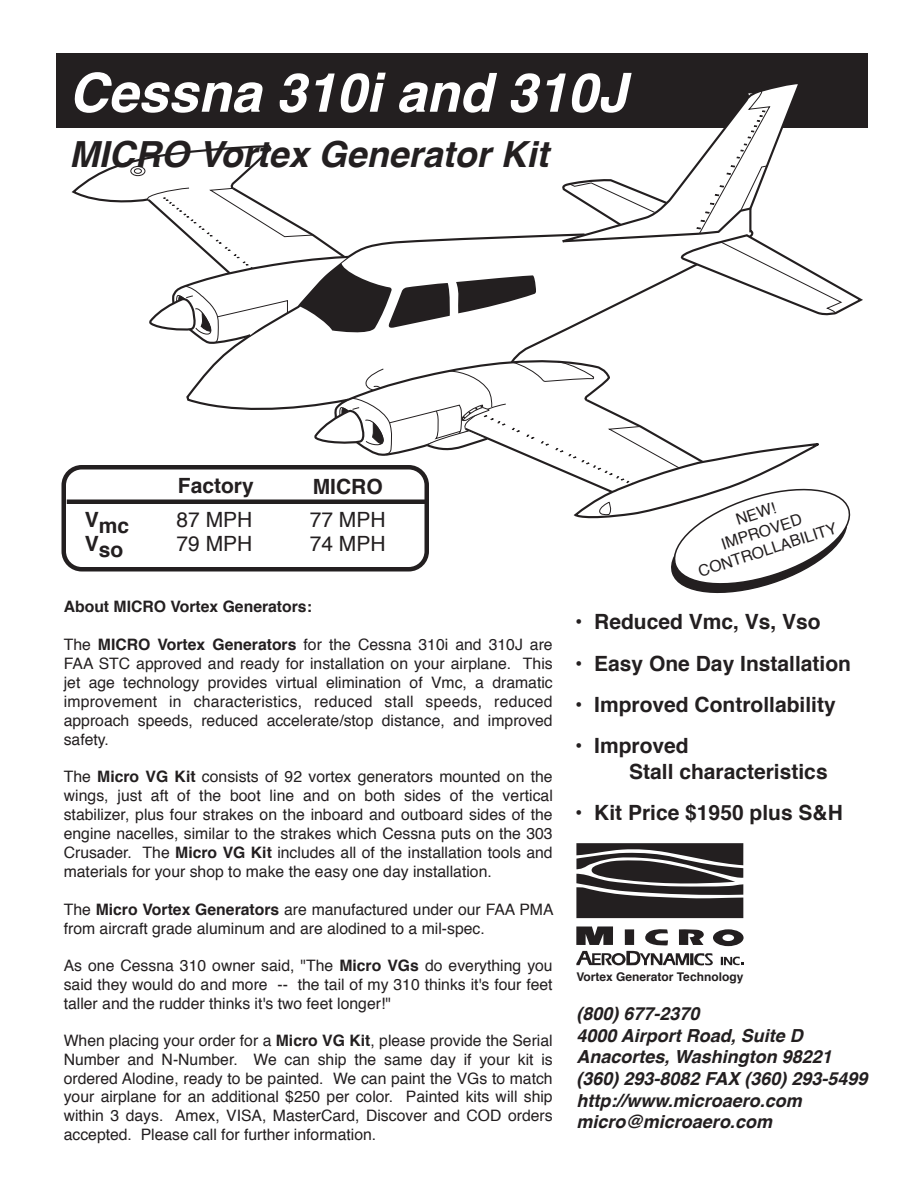
<style>
.page{position:relative;width:918px;height:1188px;background:#fff}
.page>*{position:absolute;margin:0;border:0;box-sizing:border-box;transform-origin:0 0}
.t1{font:italic 700 54px "Helvetica";color:#fff}
.t2{font:italic 700 36px "Helvetica";color:#231f20}
.t3{font:700 21px/24px "Helvetica";color:#231f20}
.t4{font:21px/24px "Helvetica";color:#231f20}
.t5{font:italic 700 18px/21.6px "Helvetica";color:#231f20}
.t6{font:15.75px/18.9px "Helvetica";color:#231f20;text-align:justify}
.t7{font:700 15.75px "Helvetica";color:#231f20}
.t8{font:700 12px "Helvetica";color:#231f20}
.s1{font-weight:700}
</style>
<div class="page">
<div style="left:56px;top:53px;width:812px;height:75px;background:#231f20"></div>
<svg style="left:576px;top:843px;width:167px;height:75px;background:#4a4748"></svg>
<svg style="left:612px;top:953px;width:14px;height:12px"></svg>
<div style="left:615px;top:955px;width:8px;height:8px;background:#fff;border-radius:50%"></div>
<svg style="left:576px;top:951px;width:36px;height:14px"></svg>
<svg style="left:576px;top:926px;width:37px;height:19px"></svg>
<div style="left:625px;top:929px;width:9px;height:16px;background:#231f20"></div>
<svg style="left:626px;top:929px;width:88px;height:37px"></svg>
<div style="left:713px;top:929px;width:31px;height:17px;background:#231f20;border-radius:50%"></div>
<div style="left:722px;top:934px;width:12px;height:7px;background:#fff;border-radius:50%"></div>
<svg style="left:721px;top:956px;width:22px;height:9px"></svg>
<svg style="left:70px;top:84px;width:793px;height:510px"></svg>
<hr style="left:67px;top:500px;width:358px;height:4px;background:#231f20">
<div style="left:62px;top:465px;width:367px;height:107px;border:4px solid #231f20;border-radius:18px"></div>
<h1 class="t1" style="left:69px;top:48px;width:560px">Cessna 310i and 310J</h1>
<h2 class="t2" style="left:69px;top:125px;width:481px">MICRO Vortex Generator Kit</h2>
<h3 class="t3" style="left:85px;top:514px;width:46px">Vmc<br>Vso</h3>
<h3 class="t3" style="left:178px;top:474px;width:77px">Factory</h3>
<h3 class="t3" style="left:313px;top:475px;width:71px">MICRO</h3>
<h3 class="t4" style="left:176px;top:509px;width:77px">87 MPH<br>79 MPH</h3>
<h3 class="t4" style="left:310px;top:509px;width:77px">77 MPH<br>74 MPH</h3>
<p class="t7" style="left:64px;top:594px;width:250px">About MICRO Vortex Generators:</p>
<p class="t6" style="left:64px;top:636px;width:491px">The <span class="s1">MICRO Vortex Generators</span> for the Cessna 310i and 310J are FAA STC approved and ready for installation on your airplane. This jet age technology provides virtual elimination of Vmc, a dramatic improvement in characteristics, reduced stall speeds, reduced approach speeds, reduced accelerate/stop distance, and improved safety.</p>
<p class="t6" style="left:64px;top:768px;width:491px">The <span class="s1">Micro VG Kit</span> consists of 92 vortex generators mounted on the wings, just aft of the boot line and on both sides of the vertical stabilizer, plus four strakes on the inboard and outboard sides of the engine nacelles, similar to the strakes which Cessna puts on the 303<br>Crusader. The <span class="s1">Micro VG Kit</span> includes all of the installation tools and materials for your shop to make the easy one day installation.</p>
<p class="t6" style="left:64px;top:900px;width:491px">The <span class="s1">Micro Vortex Generators</span> are manufactured under our FAA PMA from aircraft grade aluminum and are alodined to a mil-spec.</p>
<p class="t6" style="left:64px;top:957px;width:490px">As one Cessna 310 owner said, "The <span class="s1">Micro VGs</span> do everything you said they would do and more -- the tail of my 310 thinks it's four feet taller and the rudder thinks it's two feet longer!"</p>
<p class="t6" style="left:64px;top:1032px;width:491px">When placing your order for a <span class="s1">Micro VG Kit</span>, please provide the Serial Number and N-Number. We can ship the same day if your kit is ordered Alodine, ready to be painted. We can paint the VGs to match your airplane for an additional $250 per color. Painted kits will ship within 3 days. Amex, VISA, MasterCard, Discover and COD orders accepted. Please call for further information.</p>
<p class="t6" style="left:685px;top:527px;width:146px;text-align:center;rotate:-18deg">NEW!<br>IMPROVED<br>CONTROLLABILITY</p>
<h3 class="t3" style="left:575px;top:610px;width:247px">• Reduced Vmc, Vs, Vso</h3>
<h3 class="t3" style="left:575px;top:652px;width:277px">• Easy One Day Installation</h3>
<h3 class="t3" style="left:575px;top:693px;width:262px">• Improved Controllability</h3>
<h3 class="t3" style="left:629px;top:734px;width:200px;line-height:25.2px;text-indent:-54px">• Improved<br>Stall characteristics</h3>
<h3 class="t3" style="left:575px;top:801px;width:269px">• Kit Price $1950 plus S&amp;H</h3>
<p class="t8" style="left:576px;top:967px;width:168px">Vortex Generator Technology</p>
<p class="t5" style="left:576px;top:1003px;width:293px">(800) 677-2370<br>4000 Airport Road, Suite D<br>Anacortes, Washington 98221 (360) 293-8082 FAX (360) 293-5499 http://www.microaero.com micro@microaero.com</p>
</div>
